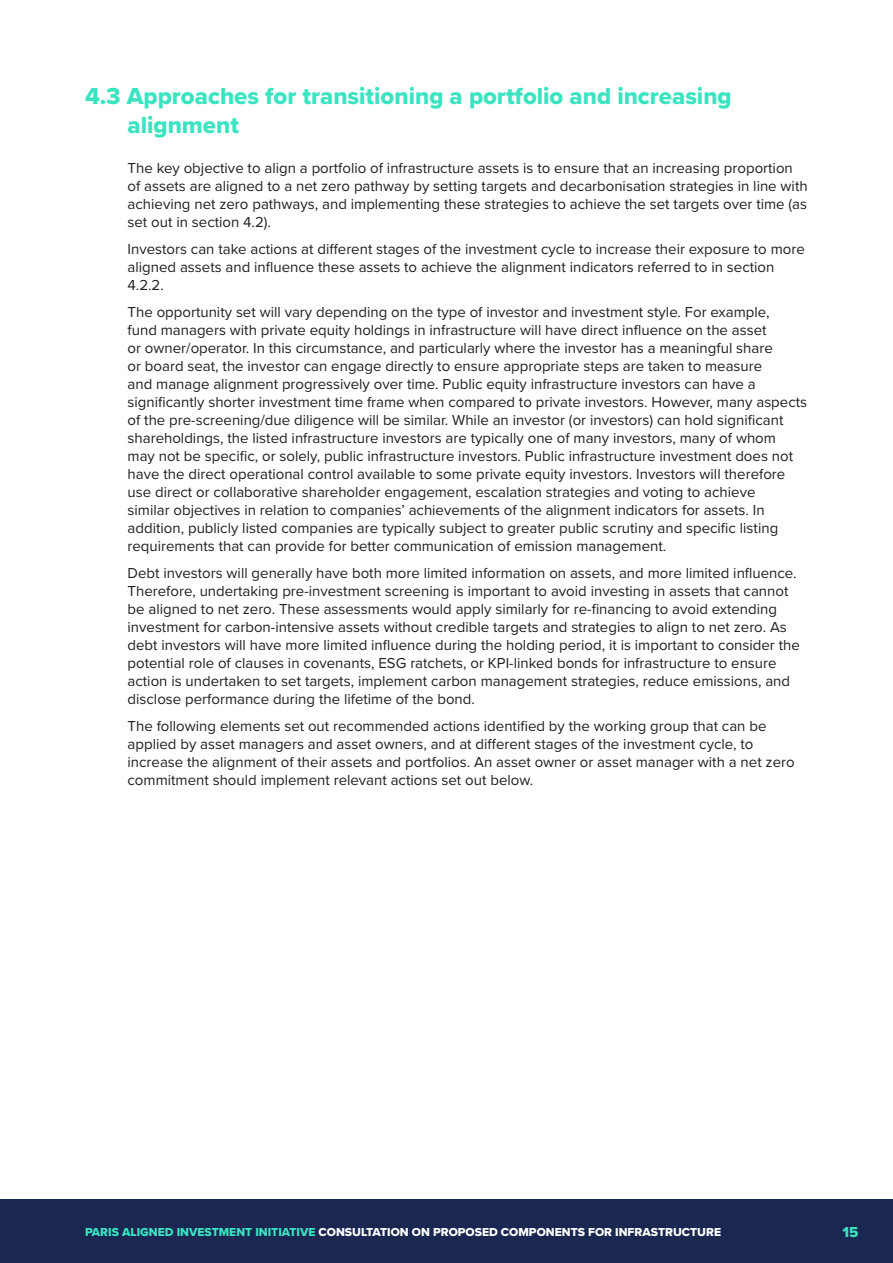
<style>
.page{position:relative;width:893px;height:1263px;background:#fff}
.page>*{position:absolute;margin:0;border:0;box-sizing:border-box;transform-origin:0 0}
.IIGCC_heading_2{font:24px/28.8px "Proxima Nova Extrabld";color:#3be4c1}
.IIGCC_text{font:15px/18px "Proxima Nova";color:#231f20}
.t1{font:15px "Proxima Nova Extrabld";color:#3be4c1}
.t2{font:12px "Proxima Nova Extrabld";color:#fff}
.s1{color:#3be4c1}
</style>
<div class="page">
<div style="left:0;top:1199px;width:893px;height:64px;background:#192751"></div>
<p class="IIGCC_heading_2" style="left:128px;top:81px;width:606px;text-indent:-43px">4.3 Approaches for transitioning a portfolio and increasing alignment</p>
<p class="IIGCC_text" style="left:128px;top:159px;width:682px">The key objective to align a portfolio of infrastructure assets is to ensure that an increasing proportion of assets are aligned to a net zero pathway by setting targets and decarbonisation strategies in line with achieving net zero pathways, and implementing these strategies to achieve the set targets over time (as set out in section 4.2).</p>
<p class="IIGCC_text" style="left:128px;top:240px;width:679px">Investors can take actions at different stages of the investment cycle to increase their exposure to more aligned assets and influence these assets to achieve the alignment indicators referred to in section<br>4.2.2.</p>
<p class="IIGCC_text" style="left:128px;top:303px;width:681px">The opportunity set will vary depending on the type of investor and investment style. For example,<br>fund managers with private equity holdings in infrastructure will have direct influence on the asset<br>or owner/operator. In this circumstance, and particularly where the investor has a meaningful share<br>or board seat, the investor can engage directly to ensure appropriate steps are taken to measure<br>and manage alignment progressively over time. Public equity infrastructure investors can have a significantly shorter investment time frame when compared to private investors. However, many aspects of the pre-screening/due diligence will be similar. While an investor (or investors) can hold significant shareholdings, the listed infrastructure investors are typically one of many investors, many of whom<br>may not be specific, or solely, public infrastructure investors. Public infrastructure investment does not have the direct operational control available to some private equity investors. Investors will therefore use direct or collaborative shareholder engagement, escalation strategies and voting to achieve<br>similar objectives in relation to companies’ achievements of the alignment indicators for assets. In addition, publicly listed companies are typically subject to greater public scrutiny and specific listing requirements that can provide for better communication of emission management.</p>
<p class="IIGCC_text" style="left:128px;top:564px;width:674px">Debt investors will generally have both more limited information on assets, and more limited influence.<br>Therefore, undertaking pre-investment screening is important to avoid investing in assets that cannot be aligned to net zero. These assessments would apply similarly for re-financing to avoid extending investment for carbon-intensive assets without credible targets and strategies to align to net zero. As debt investors will have more limited influence during the holding period, it is important to consider the potential role of clauses in covenants, ESG ratchets, or KPI-linked bonds for infrastructure to ensure action is undertaken to set targets, implement carbon management strategies, reduce emissions, and disclose performance during the lifetime of the bond.</p>
<p class="IIGCC_text" style="left:128px;top:717px;width:669px">The following elements set out recommended actions identified by the working group that can be applied by asset managers and asset owners, and at different stages of the investment cycle, to increase the alignment of their assets and portfolios. An asset owner or asset manager with a net zero commitment should implement relevant actions set out below.</p>
<p class="t2" style="left:85px;top:1223px;width:638px"><span class="s1">PARIS ALIGNED INVESTMENT INITIATIVE</span> CONSULTATION ON PROPOSED COMPONENTS FOR INFRASTRUCTURE</p>
<p class="t1" style="left:842px;top:1221px;width:17px">15</p>
</div>
